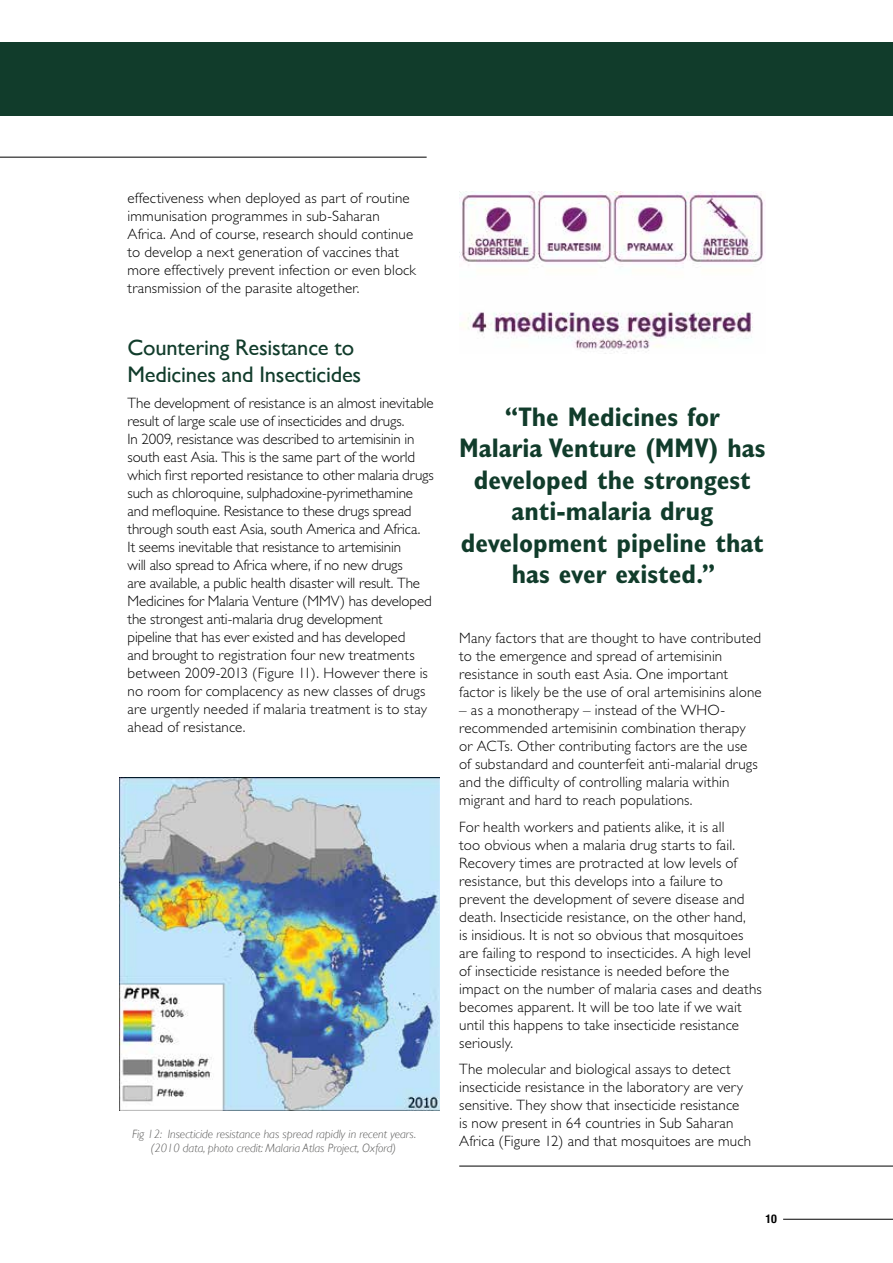
<style>
.page{position:relative;width:893px;height:1263px;background:#fff}
.page>*{position:absolute;margin:0;border:0;box-sizing:border-box;transform-origin:0 0}
.t1{font:700 condensed 27px/31.5px "Gill Sans";color:#113c2b;text-align:center}
.t2{font:22.5px/27px "Gill Sans";letter-spacing:-.01em;color:#113c2b}
.t3{font:300 15px/18px "Gill Sans";letter-spacing:.01em;color:#000}
.t4{font:italic 300 12px/14.4px "Gill Sans";color:#575756;text-align:center}
.t5{font:700 condensed 12px "Helvetica Neue";color:#000}
</style>
<div class="page">
<hr style="left:783px;top:1219px;width:109px;height:1px;background:#000">
<div style="left:0;top:43px;width:892px;height:73px;background:#113c2b"></div>
<hr style="left:0;top:157px;width:427px;height:1px;background:#000">
<hr style="left:459px;top:1166px;width:433px;height:1px;background:#000">
<img style="left:119px;top:777px;width:320px;height:333px">
<img style="left:459px;top:191px;width:306px;height:161px">
<p class="t3" style="left:128px;top:189px;width:290px">effectiveness when deployed as part of routine immunisation programmes in sub-Saharan Africa. And of course, research should continue to develop a next generation of vaccines that more effectively prevent infection or even block transmission of the parasite altogether.</p>
<h2 class="t2" style="left:128px;top:334px;width:235px">Countering Resistance to<br>Medicines and Insecticides</h2>
<p class="t3" style="left:128px;top:394px;width:308px">The development of resistance is an almost inevitable result of large scale use of insecticides and drugs.<br>In 2009, resistance was described to artemisinin in south east Asia. This is the same part of the world which first reported resistance to other malaria drugs such as chloroquine, sulphadoxine-pyrimethamine and mefloquine. Resistance to these drugs spread through south east Asia, south America and Africa.<br>It seems inevitable that resistance to artemisinin<br>will also spread to Africa where, if no new drugs<br>are available, a public health disaster will result. The Medicines for Malaria Venture (MMV) has developed the strongest anti-malaria drug development<br>pipeline that has ever existed and has developed<br>and brought to registration four new treatments between 2009-2013 (Figure 11). However there is no room for complacency as new classes of drugs are urgently needed if malaria treatment is to stay ahead of resistance.</p>
<p class="t4" style="left:132px;top:1127px;width:285px">Fig 12: Insecticide resistance has spread rapidly in recent years. (2010 data, photo credit: Malaria Atlas Project, Oxford)</p>
<h1 class="t1" style="left:459px;top:401px;width:308px">“The Medicines for<br>Malaria Venture (MMV) has developed the strongest anti-malaria drug development pipeline that has ever existed.”</h1>
<p class="t3" style="left:459px;top:629px;width:304px">Many factors that are thought to have contributed to the emergence and spread of artemisinin resistance in south east Asia. One important factor is likely be the use of oral artemisinins alone</p>
<p class="t3" style="left:459px;top:701px;width:300px">– as a monotherapy – instead of the WHO&shy;recommended artemisinin combination therapy or ACTs. Other contributing factors are the use of substandard and counterfeit anti-malarial drugs and the difficulty of controlling malaria within migrant and hard to reach populations.</p>
<p class="t3" style="left:459px;top:817px;width:304px">For health workers and patients alike, it is all<br>too obvious when a malaria drug starts to fail.<br>Recovery times are protracted at low levels of resistance, but this develops into a failure to prevent the development of severe disease and death. Insecticide resistance, on the other hand,<br>is insidious. It is not so obvious that mosquitoes are failing to respond to insecticides. A high level of insecticide resistance is needed before the impact on the number of malaria cases and deaths becomes apparent. It will be too late if we wait until this happens to take insecticide resistance seriously.</p>
<p class="t3" style="left:459px;top:1060px;width:293px">The molecular and biological assays to detect insecticide resistance in the laboratory are very sensitive. They show that insecticide resistance is now present in 64 countries in Sub Saharan Africa (Figure 12) and that mosquitoes are much</p>
<p class="t5" style="left:765px;top:1211px;width:13px">10</p>
</div>
